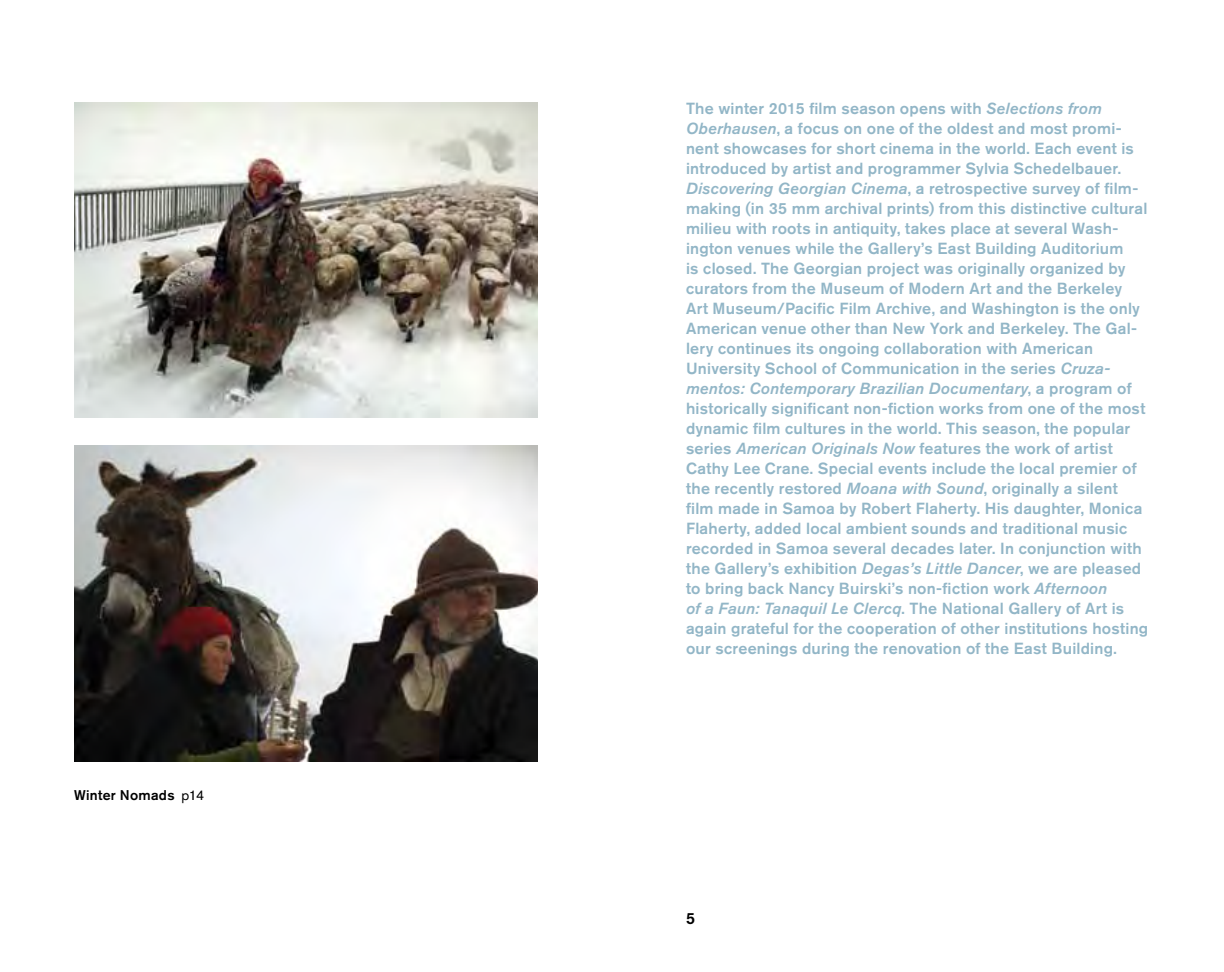
<style>
.page{position:relative;width:1224px;height:972px;background:#fff}
.page>*{position:absolute;margin:0;border:0;box-sizing:border-box;transform-origin:0 0}
.t1{font:500 16px/20px "Akzidenz Grotesk Pro";letter-spacing:.015em;color:#92b6c7}
.t2{font:500 16px "Akzidenz Grotesk Pro";color:#000}
.t3{font:500 14px "Akzidenz Grotesk Pro";letter-spacing:.02em;color:#000}
.s1{font-weight:400}
.s2{font-style:italic}
</style>
<div class="page">
<img style="left:74px;top:102px;width:464px;height:316px">
<img style="left:74px;top:446px;width:464px;height:315px">
<p class="t3" style="left:74px;top:786px;width:132px">Winter Nomads <span class="s1">p14</span></p>
<p class="t1" style="left:686px;top:98px;width:464px">The winter 2015 film season opens with <span class="s2">Selections from Oberhausen</span>, a focus on one of the oldest and most promi&shy;nent showcases for short cinema in the world. Each event is introduced by artist and programmer Sylvia Schedelbauer.<br><span class="s2">Discovering Georgian Cinema</span>, a retrospective survey of film&shy;making (in 35 mm archival prints) from this distinctive cultural milieu with roots in antiquity, takes place at several Wash&shy;ington venues while the Gallery’s East Building Auditorium<br>is closed. The Georgian project was originally organized by curators from the Museum of Modern Art and the Berkeley<br>Art Museum/Pacific Film Archive, and Washington is the only American venue other than New York and Berkeley. The Gal&shy;lery continues its ongoing collaboration with American University School of Communication in the series <span class="s2">Cruza&shy;mentos: Contemporary Brazilian Documentary</span>, a program of historically significant non-fiction works from one of the most dynamic film cultures in the world. This season, the popular series <span class="s2">American Originals Now</span> features the work of artist Cathy Lee Crane. Special events include the local premier of the recently restored <span class="s2">Moana with Sound</span>, originally a silent film made in Samoa by Robert Flaherty. His daughter, Monica Flaherty, added local ambient sounds and traditional music recorded in Samoa several decades later. In conjunction with the Gallery’s exhibition <span class="s2">Degas’s Little Dancer</span>, we are pleased to bring back Nancy Buirski’s non-fiction work <span class="s2">Afternoon<br>of a Faun: Tanaquil Le Clercq</span>. The National Gallery of Art is again grateful for the cooperation of other institutions hosting our screenings during the renovation of the East Building.</p>
<p class="t2" style="left:686px;top:908px;width:10px">5</p>
</div>
